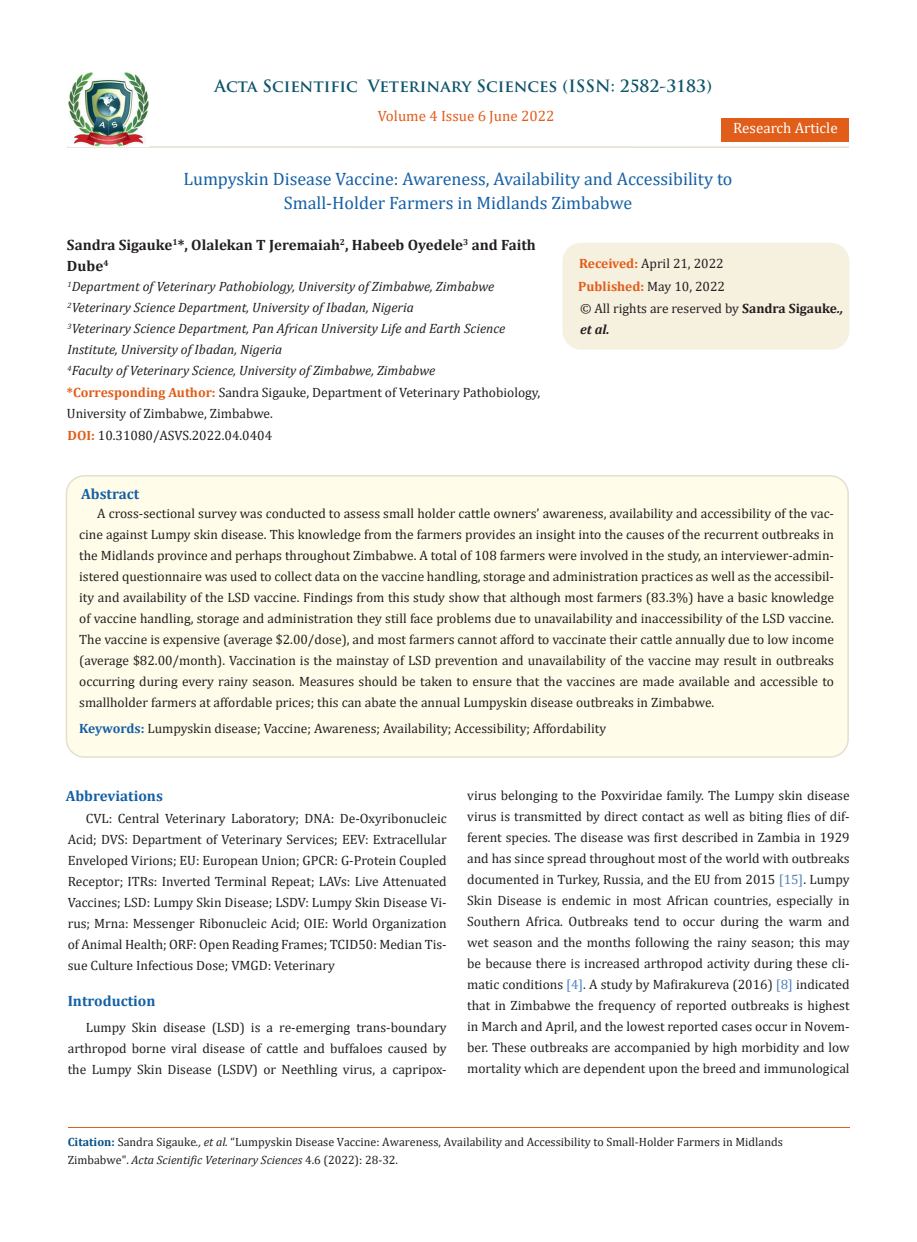
<style>
.page{position:relative;width:917px;height:1242px;background:#fff}
.page>*{position:absolute;margin:0;border:0;box-sizing:border-box;transform-origin:0 0}
.t1{font:18px/24px "Cambria";color:#1560a6;text-align:center}
.t2{font:700 16.5px "Trajan Pro";color:#0e546a}
.t3{font:700 15px/21px "Cambria";color:#231f20}
.t4{font:700 15px "Cambria";color:#1560a6}
.t5{font:15px "Cambria";color:#e05d1a}
.t6{font:15px "Cambria";color:#fff}
.t7{font:13.5px/21px "Cambria";color:#231f20;text-align:justify}
.t8{font:italic 13.5px/21px "Cambria";color:#231f20}
.t9{font:700 13.5px "Cambria";color:#e05d1a}
.t10{font:12px/18px "Cambria";color:#231f20}
.s1{font-weight:700;color:#e05d1a}
.s2{font-weight:400;color:#231f20}
.s3{font-weight:700}
.s4{font-weight:700;font-style:italic}
.s5{font-weight:700;color:#1560a6}
.s6{color:#4f81bd}
.s7{font-weight:700;color:#035089}
.s8{font-style:italic}
</style>
<div class="page">
<div style="left:563px;top:243px;width:285px;height:106px;background:#f6f0df;border-radius:18px"></div>
<div style="left:562px;top:243px;width:287px;height:107px;border:2px solid #f6f0df;border-radius:18px"></div>
<div style="left:66px;top:476px;width:782px;height:281px;background:#fffde9;border-radius:18px"></div>
<div style="left:66px;top:475px;width:782px;height:283px;border:2px solid #e5dfce;border-radius:18px"></div>
<hr style="left:67px;top:146px;width:781px;height:2px;background:#e5dfce">
<img style="left:68px;top:73px;width:81px;height:73px">
<div style="left:721px;top:118px;width:128px;height:24px;background:#e05d1a"></div>
<hr style="left:68px;top:1128px;width:781px;height:1px;background:#e05d1a">
<p class="t2" style="left:214px;top:75px;width:499px">Acta Scientific Veterinary Sciences (ISSN: 2582-3183)</p>
<p class="t5" style="left:378px;top:107px;width:178px">Volume 4 Issue 6 June 2022</p>
<p class="t6" style="left:733px;top:119px;width:106px">Research Article</p>
<p class="t1" style="left:183px;top:166px;width:550px">Lumpyskin Disease Vaccine: Awareness, Availability and Accessibility to<br>Small-Holder Farmers in Midlands Zimbabwe</p>
<p class="t3" style="left:67px;top:234px;width:470px">Sandra Sigauke<sup>1</sup>*, Olalekan T Jeremaiah<sup>2</sup>, Habeeb Oyedele<sup>3</sup> and Faith<br>Dube<sup>4</sup></p>
<p class="t8" style="left:67px;top:275px;width:428px"><sup>1</sup>Department of Veterinary Pathobiology, University of Zimbabwe, Zimbabwe</p>
<p class="t8" style="left:67px;top:296px;width:348px"><sup>2</sup>Veterinary Science Department, University of Ibadan, Nigeria</p>
<p class="t8" style="left:67px;top:317px;width:439px"><sup>3</sup>Veterinary Science Department, Pan African University Life and Earth Science<br>Institute, University of Ibadan, Nigeria</p>
<p class="t8" style="left:67px;top:359px;width:369px"><sup>4</sup>Faculty of Veterinary Science, University of Zimbabwe, Zimbabwe</p>
<p class="t7" style="left:67px;top:382px;width:475px"><span class="s1">*Corresponding Author:</span> Sandra Sigauke, Department of Veterinary Pathobiology,<br>University of Zimbabwe, Zimbabwe.</p>
<p class="t7" style="left:579px;top:253px;width:146px"><span class="s1">Received:</span> April 21, 2022</p>
<p class="t9" style="left:578px;top:277px;width:148px">Published: <span class="s2">May 10, 2022</span></p>
<p class="t7" style="left:580px;top:298px;width:264px">© All rights are reserved by <span class="s3">Sandra Sigauke</span><span class="s4">., et al.</span></p>
<p class="t7" style="left:67px;top:425px;width:206px"><span class="s1">DOI:</span> 10.31080/ASVS.2022.04.0404</p>
<p class="t4" style="left:81px;top:484px;width:60px">Abstract</p>
<p class="t7" style="left:79px;top:503px;width:756px;text-indent:18px">A cross-sectional survey was conducted to assess small holder cattle owners’ awareness, availability and accessibility of the vac&shy;cine against Lumpy skin disease. This knowledge from the farmers provides an insight into the causes of the recurrent outbreaks in the Midlands province and perhaps throughout Zimbabwe. A total of 108 farmers were involved in the study, an interviewer-admin&shy;istered questionnaire was used to collect data on the vaccine handling, storage and administration practices as well as the accessibil&shy;ity and availability of the LSD vaccine. Findings from this study show that although most farmers (83.3%) have a basic knowledge of vaccine handling, storage and administration they still face problems due to unavailability and inaccessibility of the LSD vaccine.<br>The vaccine is expensive (average $2.00/dose), and most farmers cannot afford to vaccinate their cattle annually due to low income (average $82.00/month). Vaccination is the mainstay of LSD prevention and unavailability of the vaccine may result in outbreaks occurring during every rainy season. Measures should be taken to ensure that the vaccines are made available and accessible to smallholder farmers at affordable prices; this can abate the annual Lumpyskin disease outbreaks in Zimbabwe.</p>
<p class="t7" style="left:79px;top:717px;width:528px"><span class="s5">Keywords:</span> Lumpyskin disease; Vaccine; Awareness; Availability; Accessibility; Affordability</p>
<p class="t4" style="left:66px;top:785px;width:99px">Abbreviations</p>
<p class="t7" style="left:68px;top:808px;width:380px;text-indent:18px">CVL: Central Veterinary Laboratory; DNA: De-Oxyribonucleic Acid; DVS: Department of Veterinary Services; EEV: Extracellular Enveloped Virions; EU: European Union; GPCR: G-Protein Coupled Receptor; ITRs: Inverted Terminal Repeat; LAVs: Live Attenuated Vaccines; LSD: Lumpy Skin Disease; LSDV: Lumpy Skin Disease Vi&shy;rus; Mrna: Messenger Ribonucleic Acid; OIE: World Organization of Animal Health; ORF: Open Reading Frames; TCID50: Median Tis&shy;sue Culture Infectious Dose; VMGD: Veterinary</p>
<p class="t4" style="left:68px;top:990px;width:89px">Introduction</p>
<p class="t7" style="left:68px;top:1016px;width:380px;text-indent:18px">Lumpy Skin disease (LSD) is a re-emerging trans-boundary arthropod borne viral disease of cattle and buffaloes caused by the Lumpy Skin Disease (LSDV) or Neethling virus, a capripox-</p>
<p class="t7" style="left:467px;top:785px;width:384px">virus belonging to the Poxviridae family. The Lumpy skin disease virus is transmitted by direct contact as well as biting flies of dif&shy;ferent species. The disease was first described in Zambia in 1929 and has since spread throughout most of the world with outbreaks documented in Turkey, Russia, and the EU from 2015 <span class="s6">[15]</span>. Lumpy Skin Disease is endemic in most African countries, especially in Southern Africa. Outbreaks tend to occur during the warm and wet season and the months following the rainy season; this may be because there is increased arthropod activity during these cli&shy;matic conditions <span class="s6">[4]</span>. A study by Mafirakureva (2016) <span class="s6">[8]</span> indicated that in Zimbabwe the frequency of reported outbreaks is highest in March and April, and the lowest reported cases occur in Novem&shy;ber. These outbreaks are accompanied by high morbidity and low mortality which are dependent upon the breed and immunological</p>
<p class="t10" style="left:68px;top:1133px;width:716px"><span class="s7">Citation:</span> Sandra Sigauke<span class="s8">., et al.</span> “Lumpyskin Disease Vaccine: Awareness, Availability and Accessibility to Small-Holder Farmers in Midlands<br>Zimbabwe". <span class="s8">Acta Scientific Veterinary Sciences</span> 4.6 (2022): 28-32.</p>
</div>
